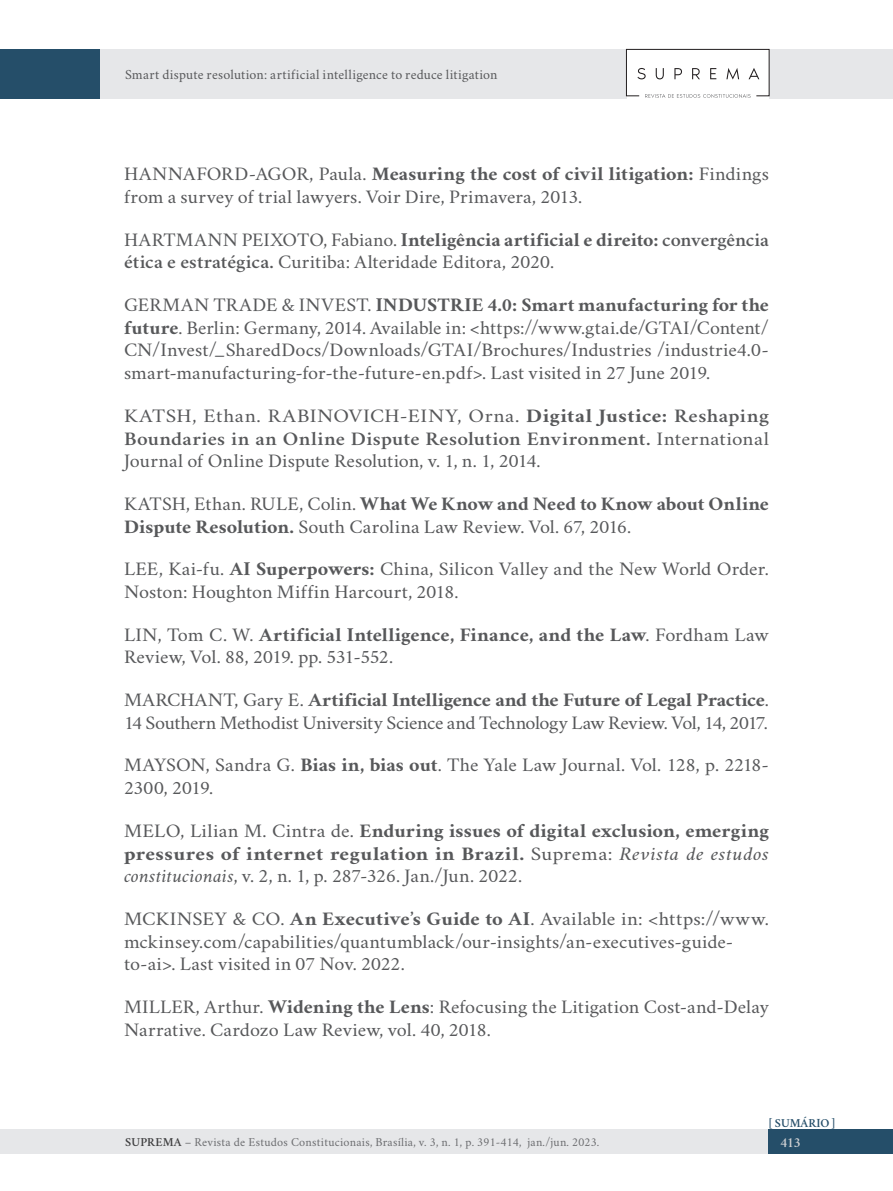
<style>
.page{position:relative;width:893px;height:1191px;background:#fff}
.page>*{position:absolute;margin:0;border:0;box-sizing:border-box;transform-origin:0 0}
.TEXTO_REFERENCIAS{font:19.25px/22.8px "Crimson";color:#57585a;scale:1.04 1}
.TEXTO_REFERENCIAS-2{font:19.25px/22.8px "Crimson";color:#57585a;scale:1.05 1}
.TEXTO_REFERENCIAS-3{font:700 19.25px/22.8px "Crimson";letter-spacing:.02em;color:#57585a;text-align:justify;scale:1.06 1}
.TEXTO_REFERENCIAS-4{font:19.25px/22.8px "Crimson";color:#57585a;text-align:justify;scale:1.11 1}
.TEXTO_REFERENCIAS-5{font:19.25px/22.8px "Crimson";color:#57585a;scale:1.07 1}
.TEXTO_REFERENCIAS-6{font:19.25px/22.8px "Crimson";letter-spacing:-.02em;color:#57585a;scale:1.06 1}
.TEXTO_REFERENCIAS-7{font:19.25px/22.8px "Crimson";color:#57585a;scale:1.06 1}
.t1{font:14px "Crimson";letter-spacing:.015em;color:#57585a}
.t2{font:600 14px "Crimson";color:#d1d2d4}
.t3{font:12.25px "Crimson";letter-spacing:.02em;color:#6c6d70}
.t4{font:600 12.25px "Crimson";color:#254e69}
.s1{font-weight:700}
.s2{font-weight:600}
.s3{font-weight:400}
.s4{font-weight:400;font-style:italic}
.s5{font-weight:600;color:#3e3e3f}
</style>
<div class="page">
<div style="left:1px;top:49px;width:892px;height:50px;background:#e6e7e9"></div>
<div style="left:0;top:1129px;width:844px;height:25px;background:#e6e7e9"></div>
<div style="left:769px;top:1129px;width:124px;height:25px;background:#254e69"></div>
<div style="left:627px;top:50px;width:142px;height:49px;background:#fff"></div>
<svg style="left:626px;top:48px;width:144px;height:50px"></svg>
<div style="left:0;top:49px;width:100px;height:50px;background:#254e69"></div>
<p class="t1" style="left:125px;top:64px;width:374px">Smart dispute resolution: artificial intelligence to reduce litigation</p>
<p class="TEXTO_REFERENCIAS-2" style="left:124px;top:160px;width:616px">HANNAFORD-AGOR, Paula. <span class="s1">Measuring the cost of civil litigation:</span> Findings from a survey of trial lawyers. Voir Dire, Primavera, 2013.</p>
<p class="TEXTO_REFERENCIAS" style="left:124px;top:225px;width:622px">HARTMANN PEIXOTO, Fabiano. <span class="s1">Inteligência artificial e direito:</span> <span class="s2">convergência ética e estratégica.</span> Curitiba: Alteridade Editora, 2020.</p>
<p class="TEXTO_REFERENCIAS" style="left:124px;top:291px;width:622px;text-align:justify">GERMAN TRADE &amp; INVEST. <span class="s1">INDUSTRIE 4.0: Smart manufacturing for the future</span>. Berlin: Germany, 2014. Available in: &lt;https://www.gtai.de/GTAI/Content/ CN/Invest/_SharedDocs/Downloads/GTAI/Brochures/Industries /industrie4.0- smart-manufacturing-for-the-future-en.pdf&gt;. Last visited in 27 June 2019.</p>
<p class="TEXTO_REFERENCIAS-4" style="left:124px;top:402px;width:582px">KATSH, Ethan. RABINOVICH-EINY, Orna. <span class="s1">Digital Justice:</span> <span class="s2">Reshaping Boundaries in an Online Dispute Resolution Environment.</span> International Journal of Online Dispute Resolution, v. 1, n. 1, 2014.</p>
<p class="TEXTO_REFERENCIAS" style="left:124px;top:490px;width:622px">KATSH, Ethan. RULE, Colin. <span class="s1">What We Know and Need to Know about Online<br>Dispute Resolution.</span> South Carolina Law Review. Vol. 67, 2016.</p>
<p class="TEXTO_REFERENCIAS-2" style="left:124px;top:555px;width:616px">LEE, Kai-fu. <span class="s1">AI Superpowers:</span> China, Silicon Valley and the New World Order.<br>Noston: Houghton Miffin Harcourt, 2018.</p>
<p class="TEXTO_REFERENCIAS-7" style="left:124px;top:620px;width:610px">LIN, Tom C. W. <span class="s1">Artificial Intelligence, Finance, and the Law</span>. Fordham Law<br>Review, Vol. 88, 2019. pp. 531-552.</p>
<p class="TEXTO_REFERENCIAS-6" style="left:124px;top:686px;width:610px">MARCHANT, Gary E. <span class="s1">Artificial Intelligence and the Future of Legal Practice</span>.<br>14 Southern Methodist University Science and Technology Law Review. Vol, 14, 2017.</p>
<p class="TEXTO_REFERENCIAS-2" style="left:124px;top:751px;width:616px">MAYSON, Sandra G. <span class="s1">Bias in, bias out</span>. The Yale Law Journal. Vol. 128, p. 2218-<br>2300, 2019.</p>
<p class="TEXTO_REFERENCIAS-3" style="left:124px;top:819px;width:610px"><span class="s3">MELO, Lilian M. Cintra de.</span> Enduring issues of digital exclusion, emerging pressures of internet regulation in Brazil. <span class="s3">Suprema:</span> <span class="s4">Revista de estudos constitucionais</span><span class="s3">, v. 2, n. 1, p. 287-326. Jan./Jun. 2022.</span></p>
<p class="TEXTO_REFERENCIAS-5" style="left:124px;top:905px;width:604px">MCKINSEY &amp; CO. <span class="s1">An Executive’s Guide to AI</span>. Available in: &lt;https://www. mckinsey.com/capabilities/quantumblack/our-insights/an-executives-guide&shy;to-ai&gt;. Last visited in 07 Nov. 2022.</p>
<p class="TEXTO_REFERENCIAS-2" style="left:124px;top:993px;width:616px">MILLER, Arthur. <span class="s1">Widening the Lens</span>: Refocusing the Litigation Cost-and-Delay<br>Narrative. Cardozo Law Review, vol. 40, 2018.</p>
<p class="t4" style="left:769px;top:1114px;width:68px">[ SUMÁRIO ]</p>
<p class="t3" style="left:125px;top:1132px;width:476px"><span class="s5">SUPREMA</span> – Revista de Estudos Constitucionais, Brasília, v. 3, n. 1, p. 391-414, jan./jun. 2023.</p>
<p class="t2" style="left:781px;top:1132px;width:21px">413</p>
</div>
